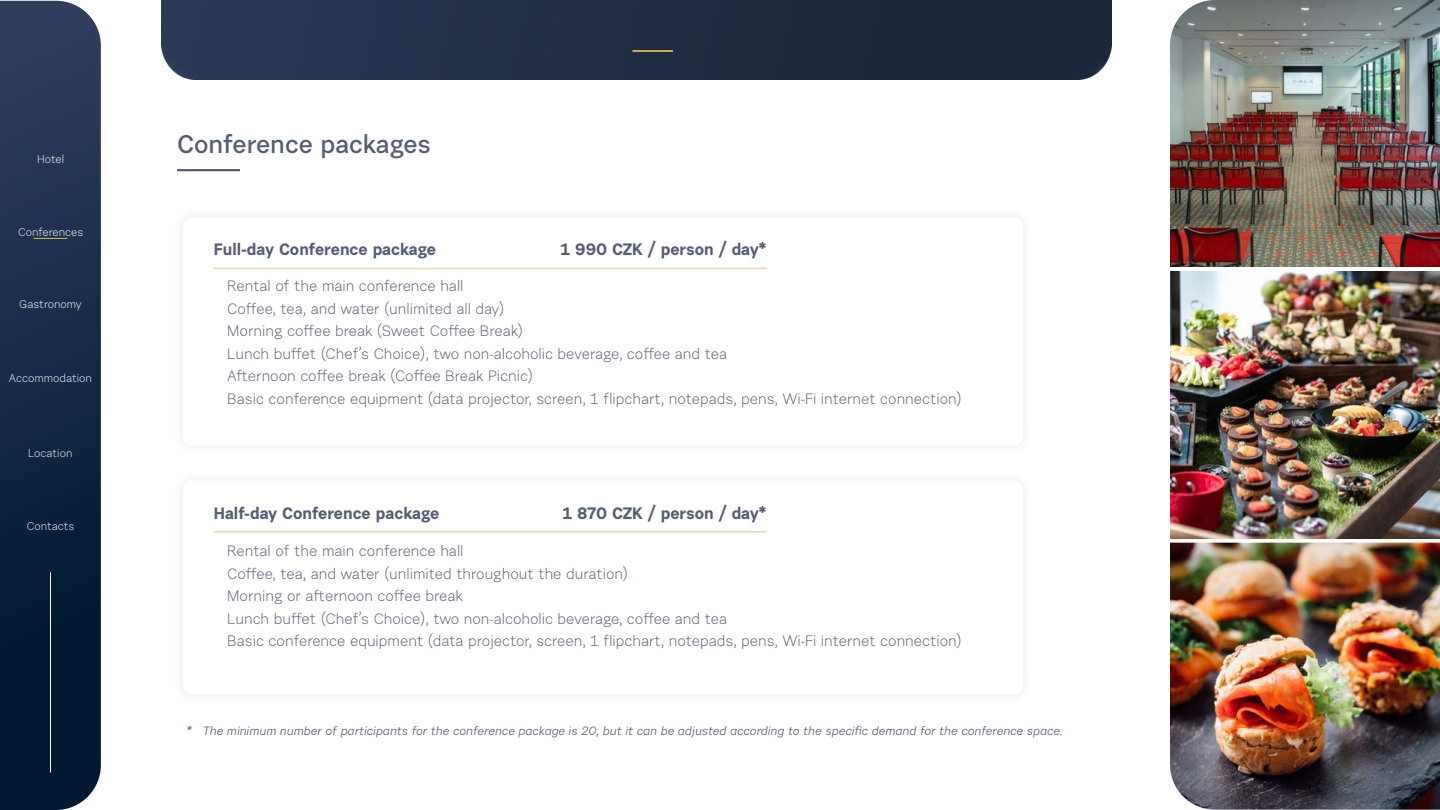
<style>
.page{position:relative;width:1440px;height:810px;background:#fff}
.page>*{position:absolute;margin:0;border:0;box-sizing:border-box;transform-origin:0 0}
.t1{font:700 25.5px "Urban Grotesk Li Se";color:#515e76}
.t2{font:700 16.5px "Urban Grotesk Re Bo";color:#515e76}
.t3{font:15px/22.5px "Urban Grotesk Li Se";color:#515e76}
.t4{font:italic 12px "Urban Grotesk Re Bo";color:#515e76}
.t5{font:11.25px "Urban Grotesk Li Se";color:#fff}
</style>
<div class="page">
<svg style="left:0;top:1px;width:101px;height:809px;background:#162b46"></svg>
<hr style="left:50px;top:572px;width:1px;height:200px;background:#fff">
<hr style="left:177px;top:169px;width:63px;height:2px;background:#525e77">
<div style="left:174px;top:209px;width:857px;height:245px;background:#f9fafa"></div>
<div style="left:183px;top:217px;width:840px;height:229px;background:#fff;border-radius:9px"></div>
<div style="left:174px;top:472px;width:857px;height:231px;background:#fafafb"></div>
<div style="left:183px;top:480px;width:840px;height:215px;background:#fff;border-radius:9px"></div>
<hr style="left:214px;top:268px;width:552px;height:1px;background:#e7daa9">
<hr style="left:214px;top:531px;width:552px;height:1px;background:#e7daa9">
<img style="left:1170px;top:0;width:270px;height:267px">
<img style="left:1170px;top:271px;width:270px;height:267px">
<img style="left:1170px;top:543px;width:270px;height:267px">
<img style="left:162px;top:0;width:949px;height:80px">
<hr style="left:34px;top:238px;width:33px;height:1px;background:#d1b94a">
<hr style="left:633px;top:50px;width:40px;height:2px;background:#d1b94a">
<p class="t5" style="left:37px;top:152px;width:29px">Hotel</p>
<p class="t5" style="left:18px;top:225px;width:67px">Conferences</p>
<p class="t5" style="left:19px;top:298px;width:64px">Gastronomy</p>
<p class="t5" style="left:9px;top:371px;width:85px">Accommodation</p>
<p class="t5" style="left:28px;top:446px;width:46px">Location</p>
<p class="t5" style="left:27px;top:520px;width:49px">Contacts</p>
<h1 class="t1" style="left:177px;top:128px;width:256px">Conference packages</h1>
<p class="t2" style="left:214px;top:239px;width:224px">Full-day Conference package</p>
<p class="t2" style="left:561px;top:239px;width:207px">1 990 CZK / person / day*</p>
<p class="t3" style="left:227px;top:275px;width:736px">Rental of the main conference hall<br>Coffee, tea, and water (unlimited all day)<br>Morning coffee break (Sweet Coffee Break)<br>Lunch buffet (Chef’s Choice), two non-alcoholic beverage, coffee and tea<br>Afternoon coffee break (Coffee Break Picnic)<br>Basic conference equipment (data projector, screen, 1 flipchart, notepads, pens, Wi-Fi internet connection)</p>
<p class="t2" style="left:214px;top:502px;width:227px">Half-day Conference package</p>
<p class="t2" style="left:562px;top:502px;width:206px">1 870 CZK / person / day*</p>
<p class="t3" style="left:227px;top:540px;width:736px">Rental of the main conference hall<br>Coffee, tea, and water (unlimited throughout the duration)<br>Morning or afternoon coffee break<br>Lunch buffet (Chef’s Choice), two non-alcoholic beverage, coffee and tea<br>Basic conference equipment (data projector, screen, 1 flipchart, notepads, pens, Wi-Fi internet connection)</p>
<p class="t4" style="left:186px;top:723px;width:878px">* The minimum number of participants for the conference package is 20, but it can be adjusted according to the specific demand for the conference space.</p>
</div>
